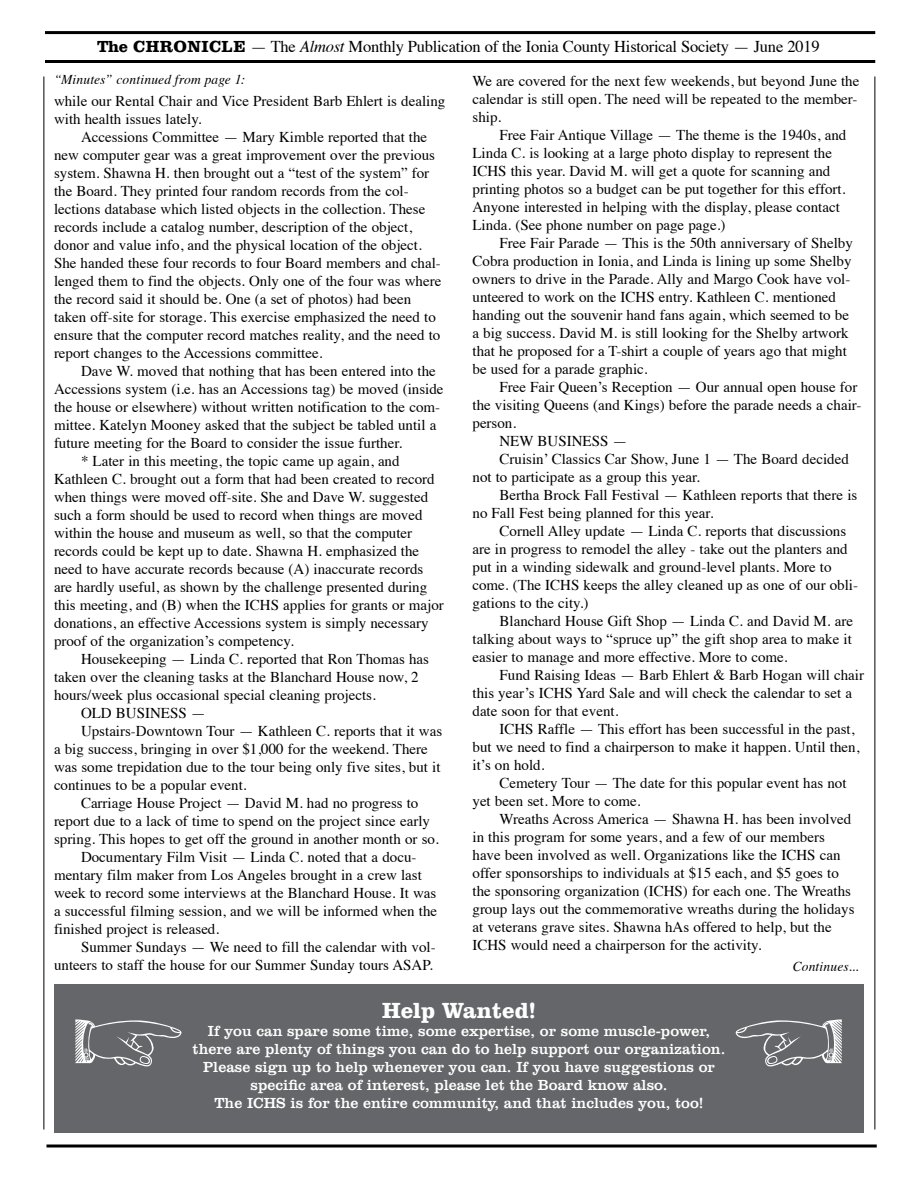
<style>
.page{position:relative;width:918px;height:1188px;background:#fff}
.page>*{position:absolute;margin:0;border:0;box-sizing:border-box;transform-origin:0 0}
.t1{font:700 22.5px "Clarendon BT";color:#fff}
.t2{font:16.5px "Times";letter-spacing:-.015em;color:#000}
.t3{font:15px/18px "Times";color:#000}
.t4{font:15px/18px "Clarendon BT";color:#fff;text-align:center}
.t5{font:italic 13.5px "Times";letter-spacing:.015em;color:#000}
.s1{font-family:"Clarendon BT";font-weight:700}
.s2{font-style:italic}
</style>
<div class="page">
<hr style="left:44px;top:76px;width:1px;height:1054px;background:#000">
<hr style="left:874px;top:76px;width:1px;height:1054px;background:#000">
<hr style="left:45px;top:31px;width:830px;height:3px;background:#000">
<svg style="left:46px;top:1144px;width:831px;height:4px;background:#3f3f3f"></svg>
<hr style="left:45px;top:60px;width:830px;height:3px;background:#000">
<div style="left:55px;top:985px;width:809px;height:148px;background:#656669"></div>
<svg style="left:75px;top:1019px;width:106px;height:48px"></svg>
<svg style="left:736px;top:1019px;width:106px;height:48px"></svg>
<p class="t2" style="left:97px;top:31px;width:724px"><span class="s1">The CHRONICLE</span> — The <span class="s2">Almost</span> Monthly Publication of the Ionia County Historical Society — June 2019</p>
<p class="t5" style="left:54px;top:68px;width:192px">“Minutes” continued from page 1:</p>
<p class="t3" style="left:54px;top:91px;width:393px">while our Rental Chair and Vice President Barb Ehlert is dealing with health issues lately.</p>
<p class="t3" style="left:54px;top:127px;width:389px;text-indent:27px">Accessions Committee — Mary Kimble reported that the new computer gear was a great improvement over the previous system. Shawna H. then brought out a “test of the system” for the Board. They printed four random records from the col&shy;lections database which listed objects in the collection. These records include a catalog number, description of the object, donor and value info, and the physical location of the object.<br>She handed these four records to four Board members and chal&shy;lenged them to find the objects. Only one of the four was where the record said it should be. One (a set of photos) had been taken off-site for storage. This exercise emphasized the need to ensure that the computer record matches reality, and the need to report changes to the Accessions committee.</p>
<p class="t3" style="left:81px;top:361px;width:356px">Dave W. moved that nothing that has been entered into the</p>
<p class="t3" style="left:54px;top:379px;width:391px">Accessions system (i.e. has an Accessions tag) be moved (inside</p>
<p class="t3" style="left:54px;top:397px;width:388px">the house or elsewhere) without written notification to the com-</p>
<p class="t3" style="left:54px;top:415px;width:384px">mittee. Katelyn Mooney asked that the subject be tabled until a</p>
<p class="t3" style="left:54px;top:433px;width:350px">future meeting for the Board to consider the issue further.</p>
<p class="t3" style="left:81px;top:451px;width:320px">* Later in this meeting, the topic came up again, and</p>
<p class="t3" style="left:54px;top:469px;width:382px">Kathleen C. brought out a form that had been created to record</p>
<p class="t3" style="left:54px;top:487px;width:376px">when things were moved off-site. She and Dave W. suggested</p>
<p class="t3" style="left:54px;top:505px;width:370px">such a form should be used to record when things are moved</p>
<p class="t3" style="left:54px;top:523px;width:360px">within the house and museum as well, so that the computer</p>
<p class="t3" style="left:54px;top:541px;width:367px">records could be kept up to date. Shawna H. emphasized the</p>
<p class="t3" style="left:54px;top:559px;width:371px">need to have accurate records because (A) inaccurate records</p>
<p class="t3" style="left:54px;top:577px;width:375px">are hardly useful, as shown by the challenge presented during</p>
<p class="t3" style="left:54px;top:595px;width:391px">this meeting, and (B) when the ICHS applies for grants or major</p>
<p class="t3" style="left:54px;top:613px;width:376px">donations, an effective Accessions system is simply necessary</p>
<p class="t3" style="left:54px;top:631px;width:241px">proof of the organization’s competency.</p>
<p class="t3" style="left:81px;top:649px;width:350px">Housekeeping — Linda C. reported that Ron Thomas has</p>
<p class="t3" style="left:54px;top:667px;width:366px">taken over the cleaning tasks at the Blanchard House now, 2</p>
<p class="t3" style="left:54px;top:685px;width:323px">hours/week plus occasional special cleaning projects.</p>
<p class="t3" style="left:81px;top:703px;width:126px">OLD BUSINESS —</p>
<p class="t3" style="left:81px;top:721px;width:363px">Upstairs-Downtown Tour — Kathleen C. reports that it was</p>
<p class="t3" style="left:54px;top:739px;width:375px">a big success, bringing in over $1,000 for the weekend. There</p>
<p class="t3" style="left:54px;top:757px;width:388px">was some trepidation due to the tour being only five sites, but it</p>
<p class="t3" style="left:54px;top:775px;width:194px">continues to be a popular event.</p>
<p class="t3" style="left:81px;top:793px;width:339px">Carriage House Project — David M. had no progress to</p>
<p class="t3" style="left:54px;top:811px;width:378px">report due to a lack of time to spend on the project since early</p>
<p class="t3" style="left:54px;top:829px;width:386px">spring. This hopes to get off the ground in another month or so.</p>
<p class="t3" style="left:81px;top:847px;width:337px">Documentary Film Visit — Linda C. noted that a docu-</p>
<p class="t3" style="left:54px;top:865px;width:369px">mentary film maker from Los Angeles brought in a crew last</p>
<p class="t3" style="left:54px;top:883px;width:384px">week to record some interviews at the Blanchard House. It was</p>
<p class="t3" style="left:54px;top:901px;width:385px">a successful filming session, and we will be informed when the</p>
<p class="t3" style="left:54px;top:919px;width:167px">finished project is released.</p>
<p class="t3" style="left:81px;top:937px;width:356px">Summer Sundays — We need to fill the calendar with vol-</p>
<p class="t3" style="left:54px;top:955px;width:380px">unteers to staff the house for our Summer Sunday tours ASAP.</p>
<h1 class="t1" style="left:382px;top:996px;width:155px">Help Wanted!</h1>
<p class="t4" style="left:193px;top:1021px;width:534px">If you can spare some time, some expertise, or some muscle-power, there are plenty of things you can do to help support our organization.<br>Please sign up to help whenever you can. If you have suggestions or specific area of interest, please let the Board know also.<br>The ICHS is for the entire community, and that includes you, too!</p>
<p class="t3" style="left:472px;top:70px;width:388px">We are covered for the next few weekends, but beyond June the calendar is still open. The need will be repeated to the member&shy;ship.</p>
<p class="t3" style="left:472px;top:124px;width:375px;text-indent:27px">Free Fair Antique Village — The theme is the 1940s, and Linda C. is looking at a large photo display to represent the ICHS this year. David M. will get a quote for scanning and printing photos so a budget can be put together for this effort.<br>Anyone interested in helping with the display, please contact Linda. (See phone number on page page.)</p>
<p class="t3" style="left:472px;top:232px;width:382px;text-indent:27px">Free Fair Parade — This is the 50th anniversary of Shelby Cobra production in Ionia, and Linda is lining up some Shelby owners to drive in the Parade. Ally and Margo Cook have vol&shy;unteered to work on the ICHS entry. Kathleen C. mentioned handing out the souvenir hand fans again, which seemed to be a big success. David M. is still looking for the Shelby artwork that he proposed for a T-shirt a couple of years ago that might be used for a parade graphic.</p>
<p class="t3" style="left:500px;top:376px;width:359px">Free Fair Queen’s Reception — Our annual open house for</p>
<p class="t3" style="left:472px;top:394px;width:391px">the visiting Queens (and Kings) before the parade needs a chair-</p>
<p class="t3" style="left:472px;top:412px;width:45px">person.</p>
<p class="t3" style="left:500px;top:430px;width:129px">NEW BUSINESS —</p>
<p class="t3" style="left:500px;top:448px;width:351px">Cruisin’ Classics Car Show, June 1 — The Board decided</p>
<p class="t3" style="left:472px;top:466px;width:229px">not to participate as a group this year.</p>
<p class="t3" style="left:500px;top:484px;width:359px">Bertha Brock Fall Festival — Kathleen reports that there is</p>
<p class="t3" style="left:472px;top:502px;width:242px">no Fall Fest being planned for this year.</p>
<p class="t3" style="left:500px;top:520px;width:348px">Cornell Alley update — Linda C. reports that discussions</p>
<p class="t3" style="left:472px;top:538px;width:377px">are in progress to remodel the alley - take out the planters and</p>
<p class="t3" style="left:472px;top:556px;width:361px">put in a winding sidewalk and ground-level plants. More to</p>
<p class="t3" style="left:472px;top:574px;width:387px">come. (The ICHS keeps the alley cleaned up as one of our obli-</p>
<p class="t3" style="left:472px;top:592px;width:117px">gations to the city.)</p>
<p class="t3" style="left:500px;top:610px;width:355px">Blanchard House Gift Shop — Linda C. and David M. are</p>
<p class="t3" style="left:472px;top:628px;width:381px">talking about ways to “spruce up” the gift shop area to make it</p>
<p class="t3" style="left:472px;top:646px;width:317px">easier to manage and more effective. More to come.</p>
<p class="t3" style="left:500px;top:664px;width:366px">Fund Raising Ideas — Barb Ehlert &amp; Barb Hogan will chair</p>
<p class="t3" style="left:472px;top:682px;width:381px">this year’s ICHS Yard Sale and will check the calendar to set a</p>
<p class="t3" style="left:472px;top:700px;width:148px">date soon for that event.</p>
<p class="t3" style="left:500px;top:718px;width:356px">ICHS Raffle — This effort has been successful in the past,</p>
<p class="t3" style="left:472px;top:736px;width:388px">but we need to find a chairperson to make it happen. Until then,</p>
<p class="t3" style="left:472px;top:754px;width:74px">it’s on hold.</p>
<p class="t3" style="left:500px;top:772px;width:349px">Cemetery Tour — The date for this popular event has not</p>
<p class="t3" style="left:472px;top:790px;width:170px">yet been set. More to come.</p>
<p class="t3" style="left:500px;top:808px;width:353px">Wreaths Across America — Shawna H. has been involved</p>
<p class="t3" style="left:472px;top:826px;width:354px">in this program for some years, and a few of our members</p>
<p class="t3" style="left:472px;top:844px;width:370px">have been involved as well. Organizations like the ICHS can</p>
<p class="t3" style="left:472px;top:862px;width:368px">offer sponsorships to individuals at $15 each, and $5 goes to</p>
<p class="t3" style="left:472px;top:880px;width:380px">the sponsoring organization (ICHS) for each one. The Wreaths</p>
<p class="t3" style="left:472px;top:898px;width:384px">group lays out the commemorative wreaths during the holidays</p>
<p class="t3" style="left:472px;top:916px;width:361px">at veterans grave sites. Shawna hAs offered to help, but the</p>
<p class="t3" style="left:472px;top:934px;width:291px">ICHS would need a chairperson for the activity.</p>
<p class="t5" style="left:793px;top:955px;width:67px">Continues...</p>
</div>
